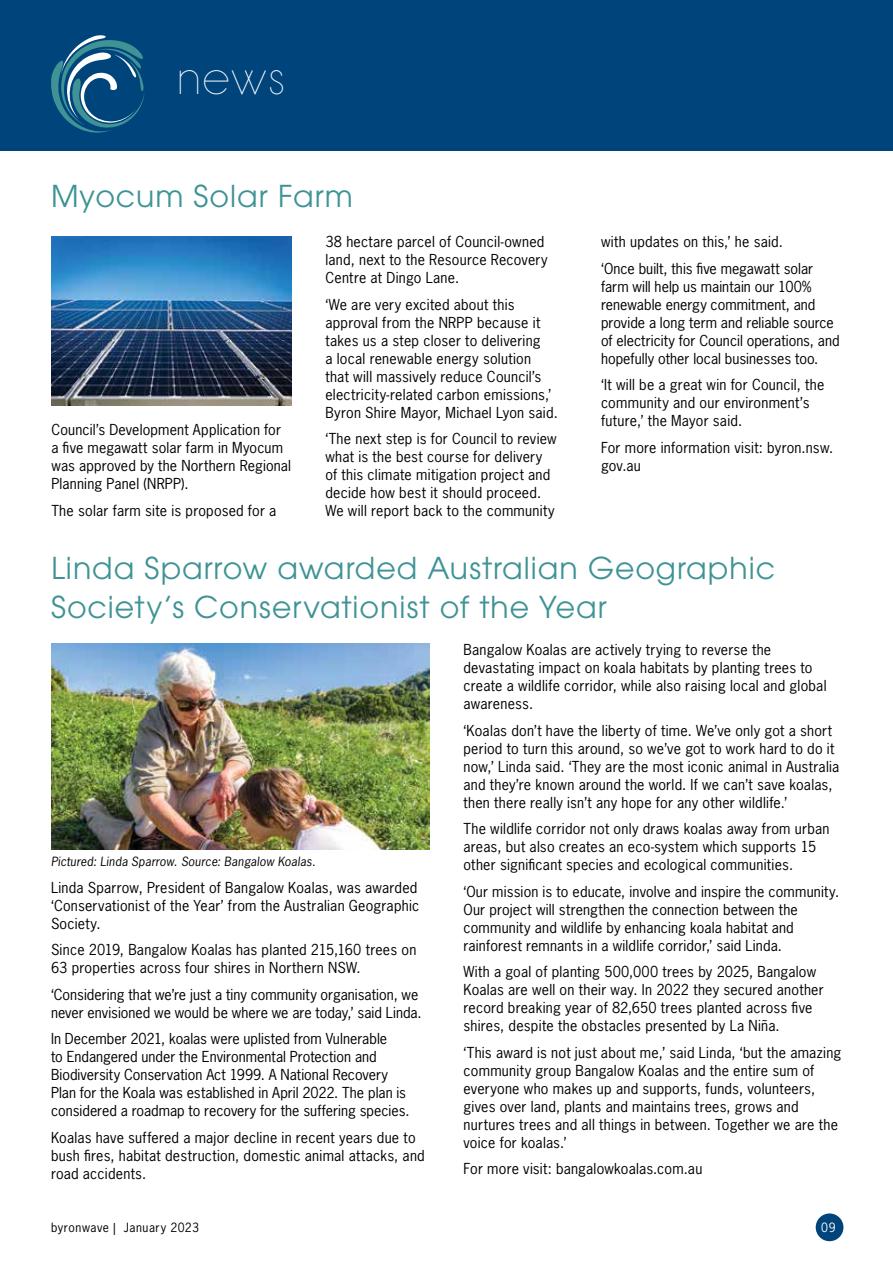
<style>
.page{position:relative;width:893px;height:1263px;background:#fff}
.page>*{position:absolute;margin:0;border:0;box-sizing:border-box;transform-origin:0 0}
.t1{font:31.5px "Bondoluo Peek";color:#fff}
.t2{font:30px/39px "ITC Avant Garde Pro";letter-spacing:.03em;color:#3f9395}
.t3{font:14.25px/18px "News Gothic Std";letter-spacing:.015em;color:#000}
.t4{font:italic 12px "News Gothic Std";letter-spacing:.015em;color:#000}
.t5{font:12px "News Gothic Std";letter-spacing:.045em;color:#000}
.t6{font:12px "News Gothic Std";color:#fff}
.s1{color:#fff}
</style>
<div class="page">
<img style="left:51px;top:644px;width:378px;height:205px">
<img style="left:51px;top:236px;width:241px;height:169px">
<div style="left:816px;top:1213px;width:27px;height:28px;background:#00447c;border-radius:50%"></div>
<div style="left:0;top:0;width:893px;height:151px;background:#00447c"></div>
<svg style="left:51px;top:35px;width:94px;height:98px"></svg>
<h1 class="t1" style="left:179px;top:61px;width:107px">NEWS</h1>
<h2 class="t2" style="left:51px;top:176px;width:303px">Myocum Solar Farm</h2>
<p class="t3" style="left:51px;top:421px;width:241px">Council’s Development Application for a five megawatt solar farm in Myocum was approved by the Northern Regional Planning Panel (NRPP).</p>
<p class="t3" style="left:51px;top:501px;width:226px">The solar farm site is proposed for a</p>
<p class="t3" style="left:325px;top:233px;width:224px">38 hectare parcel of Council-owned land, next to the Resource Recovery<br>Centre at Dingo Lane.</p>
<p class="t3" style="left:325px;top:295px;width:234px">‘We are very excited about this approval from the NRPP because it takes us a step closer to delivering<br>a local renewable energy solution that will massively reduce Council’s electricity-related carbon emissions,’ Byron Shire Mayor, Michael Lyon said.</p>
<p class="t3" style="left:325px;top:430px;width:233px">‘The next step is for Council to review what is the best course for delivery of this climate mitigation project and decide how best it should proceed.<br>We will report back to the community</p>
<p class="t3" style="left:601px;top:228px;width:214px;line-height:26.5px">with updates on this,’ he said. ‘Once built, this five megawatt solar</p>
<p class="t3" style="left:601px;top:277px;width:240px">farm will help us maintain our 100% renewable energy commitment, and provide a long term and reliable source of electricity for Council operations, and hopefully other local businesses too.</p>
<p class="t3" style="left:601px;top:376px;width:225px">‘It will be a great win for Council, the community and our environment’s future,’ the Mayor said.</p>
<p class="t3" style="left:601px;top:438px;width:234px">For more information visit: byron.nsw. gov.au</p>
<h2 class="t2" style="left:51px;top:548px;width:726px">Linda Sparrow awarded Australian Geographic<br>Society’s Conservationist of the Year</h2>
<p class="t4" style="left:51px;top:854px;width:266px">Pictured: Linda Sparrow. Source: Bangalow Koalas.</p>
<p class="t3" style="left:51px;top:878px;width:370px">Linda Sparrow, President of Bangalow Koalas, was awarded ‘Conservationist of the Year’ from the Australian Geographic<br>Society.</p>
<p class="t3" style="left:51px;top:941px;width:367px">Since 2019, Bangalow Koalas has planted 215,160 trees on<br>63 properties across four shires in Northern NSW.</p>
<p class="t3" style="left:51px;top:985px;width:372px">‘Considering that we’re just a tiny community organisation, we never envisioned we would be where we are today,’ said Linda.</p>
<p class="t3" style="left:51px;top:1030px;width:360px">In December 2021, koalas were uplisted from Vulnerable<br>to Endangered under the Environmental Protection and Biodiversity Conservation Act 1999. A National Recovery Plan for the Koala was established in April 2022. The plan is considered a roadmap to recovery for the suffering species.</p>
<p class="t3" style="left:51px;top:1128px;width:375px">Koalas have suffered a major decline in recent years due to bush fires, habitat destruction, domestic animal attacks, and road accidents.</p>
<p class="t3" style="left:463px;top:640px;width:365px">Bangalow Koalas are actively trying to reverse the devastating impact on koala habitats by planting trees to create a wildlife corridor, while also raising local and global awareness.</p>
<p class="t3" style="left:463px;top:721px;width:377px">‘Koalas don’t have the liberty of time. We’ve only got a short period to turn this around, so we’ve got to work hard to do it now,’ Linda said. ‘They are the most iconic animal in Australia and they’re known around the world. If we can’t save koalas, then there really isn’t any hope for any other wildlife.’</p>
<p class="t3" style="left:463px;top:819px;width:367px">The wildlife corridor not only draws koalas away from urban areas, but also creates an eco-system which supports 15 other significant species and ecological communities.</p>
<p class="t3" style="left:463px;top:882px;width:377px">‘Our mission is to educate, involve and inspire the community.<br>Our project will strengthen the connection between the community and wildlife by enhancing koala habitat and rainforest remnants in a wildlife corridor,’ said Linda.</p>
<p class="t3" style="left:463px;top:962px;width:362px">With a goal of planting 500,000 trees by 2025, Bangalow Koalas are well on their way. In 2022 they secured another record breaking year of 82,650 trees planted across five shires, despite the obstacles presented by La Niña.</p>
<p class="t3" style="left:463px;top:1043px;width:379px">‘This award is not just about me,’ said Linda, ‘but the amazing community group Bangalow Koalas and the entire sum of everyone who makes up and supports, funds, volunteers, gives over land, plants and maintains trees, grows and nurtures trees and all things in between. Together we are the voice for koalas.’</p>
<p class="t3" style="left:463px;top:1159px;width:240px">For more visit: bangalowkoalas.com.au</p>
<p class="t5" style="left:51px;top:1220px;width:164px">byronwave | January 2023<span class="s1">09</span></p>
<p class="t6" style="left:821px;top:1220px;width:16px">09</p>
</div>
